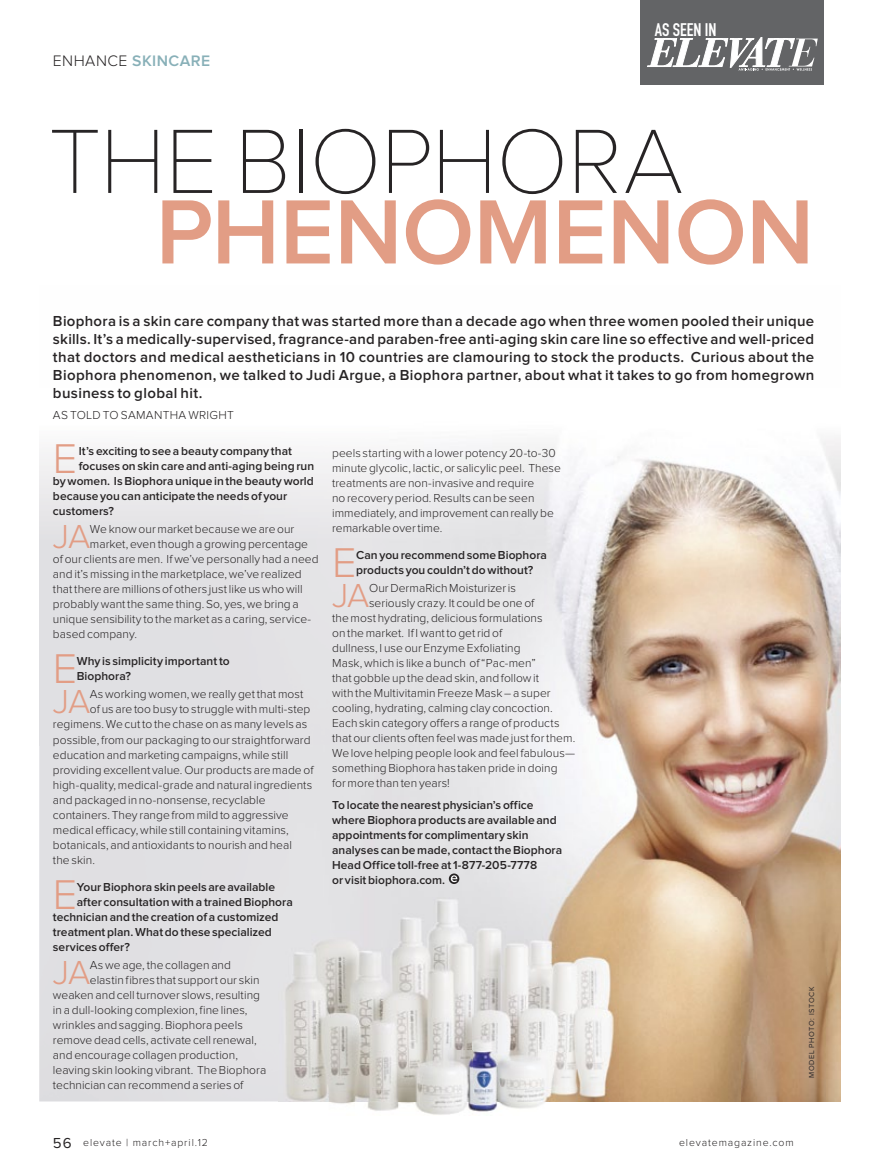
<style>
.page{position:relative;width:878px;height:1175px;background:#fff}
.page>*{position:absolute;margin:0;border:0;box-sizing:border-box;transform-origin:0 0}
.t1{font:100 94.5px "Proxima Nova T";letter-spacing:-.01em;color:#272425}
.t2{font:600 94.5px "Proxima Nova";letter-spacing:-.005em;color:#e29d85}
.t3{font:300 43.05px "Proxima Nova";color:#e29d85}
.t4{font:300 34.5px "Proxima Nova";letter-spacing:-.035em;color:#e29d85}
.t5{font:18px "DIN Engschrift Alternate";color:#fff}
.t6{font:600 15.75px "Proxima Nova";letter-spacing:.025em;color:#88b0b8}
.t7{font:600 15px/18px "Proxima Nova";letter-spacing:.025em;color:#272425;text-align:justify}
.t8{font:300 12px/15px "Proxima Nova";color:#272425}
.t9{font:600 12px/15px "Proxima Nova";color:#272425}
.t10{font:300 12px "Proxima Nova";letter-spacing:.025em;color:#272425}
.t11{font:300 10.5px "Proxima Nova";letter-spacing:.085em;color:#272425}
.t12{font:7.5px "Proxima Nova";letter-spacing:.08em;color:#272425}
.s1{font-weight:300;color:#272425}
.s2{font-weight:400;font-size:15px}
</style>
<div class="page">
<img style="left:39px;top:444px;width:701px;height:300px">
<img style="left:740px;top:438px;width:100px;height:663px">
<img style="left:289px;top:744px;width:451px;height:153px">
<img style="left:278px;top:897px;width:462px;height:204px">
<img style="left:278px;top:1101px;width:340px;height:14px">
<svg style="left:449px;top:873px;width:10px;height:11px"></svg>
<svg style="left:451px;top:875px;width:6px;height:7px"></svg>
<div style="left:640px;top:0;width:184px;height:85px;background:#636466"></div>
<svg style="left:647px;top:38px;width:170px;height:33px"></svg>
<h3 class="t6" style="left:53px;top:52px;width:159px"><span class="s1">ENHANCE</span> SKINCARE</h3>
<h3 class="t5" style="left:655px;top:19px;width:63px">AS SEEN IN</h3>
<h1 class="t1" style="left:48px;top:107px;width:636px">THE BIOPHORA</h1>
<h1 class="t2" style="left:156px;top:178px;width:660px">PHENOMENON</h1>
<p class="t7" style="left:53px;top:313px;width:762px">Biophora is a skin care company that was started more than a decade ago when three women pooled their unique skills. It’s a medically-supervised, fragrance-and paraben-free anti-aging skin care line so effective and well-priced that doctors and medical aestheticians in 10 countries are clamouring to stock the products. Curious about the Biophora phenomenon, we talked to Judi Argue, a Biophora partner, about what it takes to go from homegrown business to global hit.</p>
<p class="t10" style="left:53px;top:408px;width:182px">AS TOLD TO SAMANTHA WRIGHT</p>
<h2 class="t3" style="left:53px;top:434px;width:26px">E</h2>
<p class="t9" style="left:79px;top:444px;width:215px">It’s exciting to see a beauty company that</p>
<p class="t9" style="left:79px;top:459px;width:237px">focuses on skin care and anti-aging being run</p>
<p class="t9" style="left:53px;top:474px;width:262px">by women. Is Biophora unique in the beauty world</p>
<p class="t9" style="left:53px;top:489px;width:236px">because you can anticipate the needs of your</p>
<p class="t9" style="left:53px;top:504px;width:63px">customers?</p>
<h3 class="t4" style="left:53px;top:517px;width:39px">JA</h3>
<p class="t8" style="left:90px;top:522px;width:206px">We know our market because we are our</p>
<p class="t8" style="left:90px;top:537px;width:220px">market, even though a growing percentage</p>
<p class="t8" style="left:53px;top:552px;width:267px">of our clients are men. If we’ve personally had a need</p>
<p class="t8" style="left:53px;top:567px;width:250px">and it’s missing in the marketplace, we’ve realized</p>
<p class="t8" style="left:53px;top:582px;width:251px">that there are millions of others just like us who will</p>
<p class="t8" style="left:53px;top:597px;width:247px">probably want the same thing. So, yes, we bring a</p>
<p class="t8" style="left:53px;top:612px;width:260px">unique sensibility to the market as a caring, service-</p>
<p class="t8" style="left:53px;top:627px;width:85px">based company.</p>
<h2 class="t3" style="left:53px;top:644px;width:26px">E</h2>
<p class="t9" style="left:77px;top:654px;width:154px">Why is simplicity important to<br>Biophora?</p>
<h3 class="t4" style="left:53px;top:682px;width:39px">JA</h3>
<p class="t8" style="left:90px;top:687px;width:215px">As working women, we really get that most</p>
<p class="t8" style="left:90px;top:702px;width:222px">of us are too busy to struggle with multi-step</p>
<p class="t8" style="left:53px;top:717px;width:256px">regimens. We cut to the chase on as many levels as</p>
<p class="t8" style="left:53px;top:732px;width:259px">possible, from our packaging to our straightforward</p>
<p class="t8" style="left:53px;top:747px;width:237px">education and marketing campaigns, while still</p>
<p class="t8" style="left:53px;top:762px;width:262px">providing excellent value. Our products are made of</p>
<p class="t8" style="left:53px;top:777px;width:261px">high-quality, medical-grade and natural ingredients</p>
<p class="t8" style="left:53px;top:792px;width:214px">and packaged in no-nonsense, recyclable</p>
<p class="t8" style="left:53px;top:807px;width:237px">containers. They range from mild to aggressive</p>
<p class="t8" style="left:53px;top:822px;width:237px">medical efficacy, while still containing vitamins,</p>
<p class="t8" style="left:53px;top:837px;width:240px">botanicals, and antioxidants to nourish and heal</p>
<p class="t8" style="left:53px;top:852px;width:43px">the skin.</p>
<h2 class="t3" style="left:53px;top:869px;width:26px">E</h2>
<p class="t9" style="left:77px;top:879px;width:200px">Your Biophora skin peels are available</p>
<p class="t9" style="left:77px;top:894px;width:218px">after consultation with a trained Biophora</p>
<p class="t9" style="left:53px;top:909px;width:227px">technician and the creation of a customized</p>
<p class="t9" style="left:53px;top:924px;width:220px">treatment plan. What do these specialized</p>
<p class="t9" style="left:53px;top:939px;width:78px">services offer?</p>
<h3 class="t4" style="left:53px;top:952px;width:39px">JA</h3>
<p class="t8" style="left:90px;top:957px;width:143px">As we age, the collagen and</p>
<p class="t8" style="left:90px;top:972px;width:171px">elastin fibres that support our skin</p>
<p class="t8" style="left:53px;top:987px;width:208px">weaken and cell turnover slows, resulting</p>
<p class="t8" style="left:53px;top:1002px;width:196px">in a dull-looking complexion, fine lines,</p>
<p class="t8" style="left:53px;top:1017px;width:191px">wrinkles and sagging. Biophora peels</p>
<p class="t8" style="left:53px;top:1032px;width:205px">remove dead cells, activate cell renewal,</p>
<p class="t8" style="left:53px;top:1047px;width:186px">and encourage collagen production,</p>
<p class="t8" style="left:53px;top:1062px;width:215px">leaving skin looking vibrant. The Biophora</p>
<p class="t8" style="left:53px;top:1077px;width:192px">technician can recommend a series of</p>
<p class="t8" style="left:332px;top:446px;width:230px">peels starting with a lower potency 20-to-30 minute glycolic, lactic, or salicylic peel. These treatments are non-invasive and require<br>no recovery period. Results can be seen immediately, and improvement can really be remarkable over time.</p>
<h2 class="t3" style="left:332px;top:538px;width:26px">E</h2>
<p class="t9" style="left:356px;top:548px;width:192px">Can you recommend some Biophora products you couldn’t do without?</p>
<h3 class="t4" style="left:332px;top:576px;width:39px">JA</h3>
<p class="t8" style="left:369px;top:581px;width:148px">Our DermaRich Moisturizer is</p>
<p class="t8" style="left:369px;top:596px;width:167px">seriously crazy. It could be one of</p>
<p class="t8" style="left:332px;top:611px;width:212px">the most hydrating, delicious formulations</p>
<p class="t8" style="left:332px;top:626px;width:171px">on the market. If I want to get rid of</p>
<p class="t8" style="left:332px;top:641px;width:190px">dullness, I use our Enzyme Exfoliating</p>
<p class="t8" style="left:332px;top:656px;width:205px">Mask, which is like a bunch of “Pac-men”</p>
<p class="t8" style="left:332px;top:671px;width:209px">that gobble up the dead skin, and follow it</p>
<p class="t8" style="left:332px;top:686px;width:220px">with the Multivitamin Freeze Mask – a super</p>
<p class="t8" style="left:332px;top:701px;width:222px">cooling, hydrating, calming clay concoction.</p>
<p class="t8" style="left:332px;top:716px;width:229px">Each skin category offers a range of products</p>
<p class="t8" style="left:332px;top:731px;width:245px">that our clients often feel was made just for them.</p>
<p class="t8" style="left:332px;top:746px;width:244px">We love helping people look and feel fabulous—</p>
<p class="t8" style="left:332px;top:761px;width:227px">something Biophora has taken pride in doing</p>
<p class="t8" style="left:332px;top:776px;width:119px">for more than ten years!</p>
<p class="t9" style="left:332px;top:797px;width:232px">To locate the nearest physician’s office where Biophora products are available and appointments for complimentary skin analyses can be made, contact the Biophora Head Office toll-free at 1-877-205-7778<br>or visit biophora.com.</p>
<p class="t12" style="left:807px;top:1077px;width:93px;rotate:-90deg">MODEL PHOTO: ISTOCK</p>
<p class="t11" style="left:53px;top:1136px;width:156px"><span class="s2">56</span> elevate | march+april.12</p>
<p class="t11" style="left:679px;top:1136px;width:116px">elevatemagazine.com</p>
</div>
